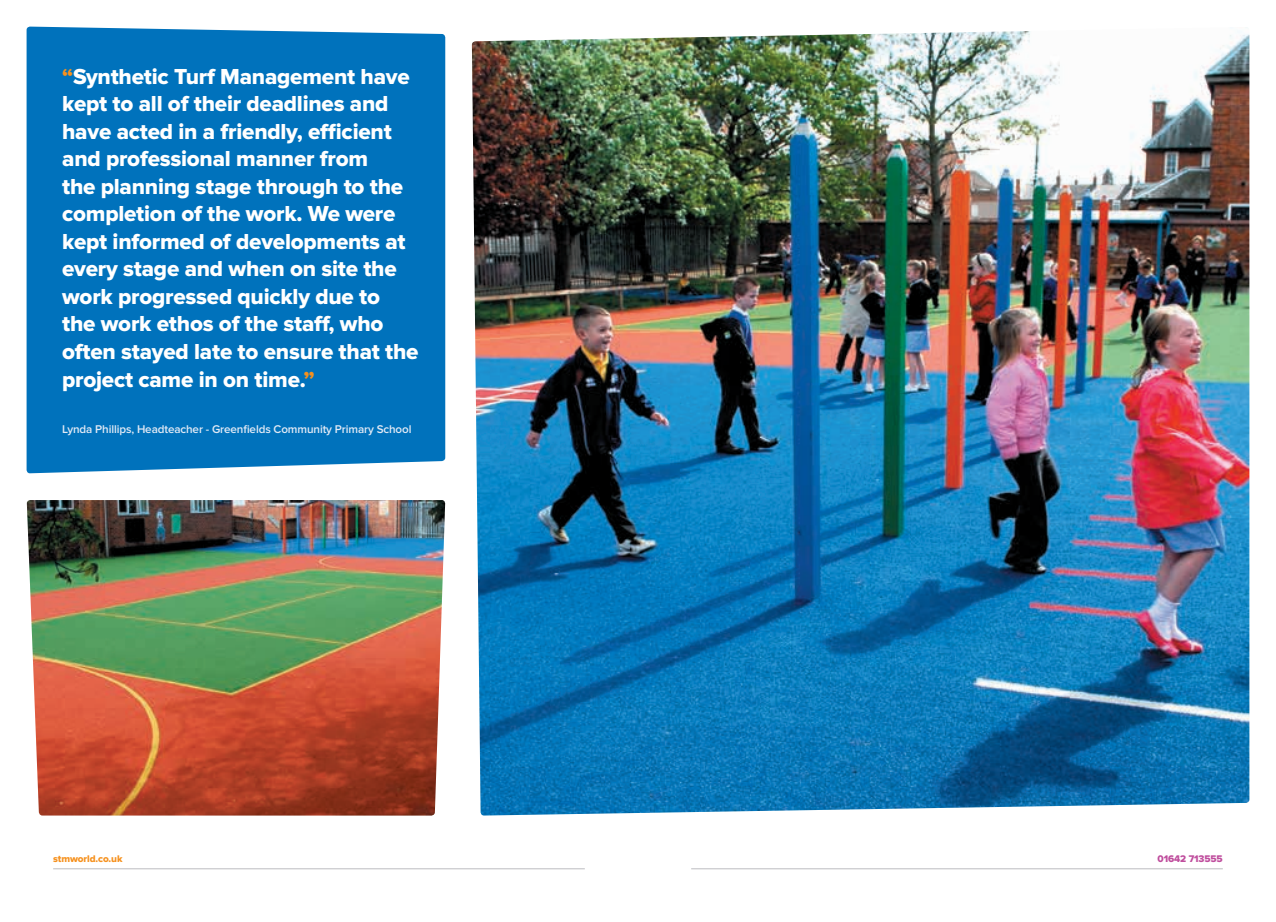
<style>
.page{position:relative;width:1276px;height:922px;background:#fff}
.page>*{position:absolute;margin:0;border:0;box-sizing:border-box;transform-origin:0 0}
.t1{font:22.5px/27.5px "Proxima Nova Extrabld";letter-spacing:-.01em;color:#fff}
.t2{font:600 11.62px "Proxima Nova";letter-spacing:-.01em;color:#e2eaf6}
.t3{font:10px "Proxima Nova Extrabld";letter-spacing:-.01em;color:#f6911e}
.t4{font:10px "Proxima Nova Extrabld";letter-spacing:-.01em;color:#bf4d9d}
.s1{color:#f6911e}
</style>
<div class="page">
<img style="left:472px;top:27px;width:777px;height:788px">
<img style="left:27px;top:500px;width:418px;height:315px">
<div style="left:27px;top:27px;width:418px;height:446px;background:#0072bc"></div>
<hr style="left:53px;top:868px;width:532px;height:1px;background:#bcbdc0">
<hr style="left:691px;top:868px;width:531px;height:1px;background:#bcbdc0">
<p class="t1" style="left:62px;top:63px;width:358px"><span class="s1">“</span>Synthetic Turf Management have kept to all of their deadlines and have acted in a friendly, efficient and professional manner from<br>the planning stage through to the completion of the work. We were kept informed of developments at every stage and when on site the work progressed quickly due to the work ethos of the staff, who often stayed late to ensure that the project came in on time.<span class="s1">”</span></p>
<p class="t2" style="left:62px;top:422px;width:351px">Lynda Phillips, Headteacher - Greenfields Community Primary School</p>
<p class="t3" style="left:53px;top:852px;width:71px">stmworld.co.uk</p>
<p class="t4" style="left:1157px;top:852px;width:67px">01642 713555</p>
</div>
